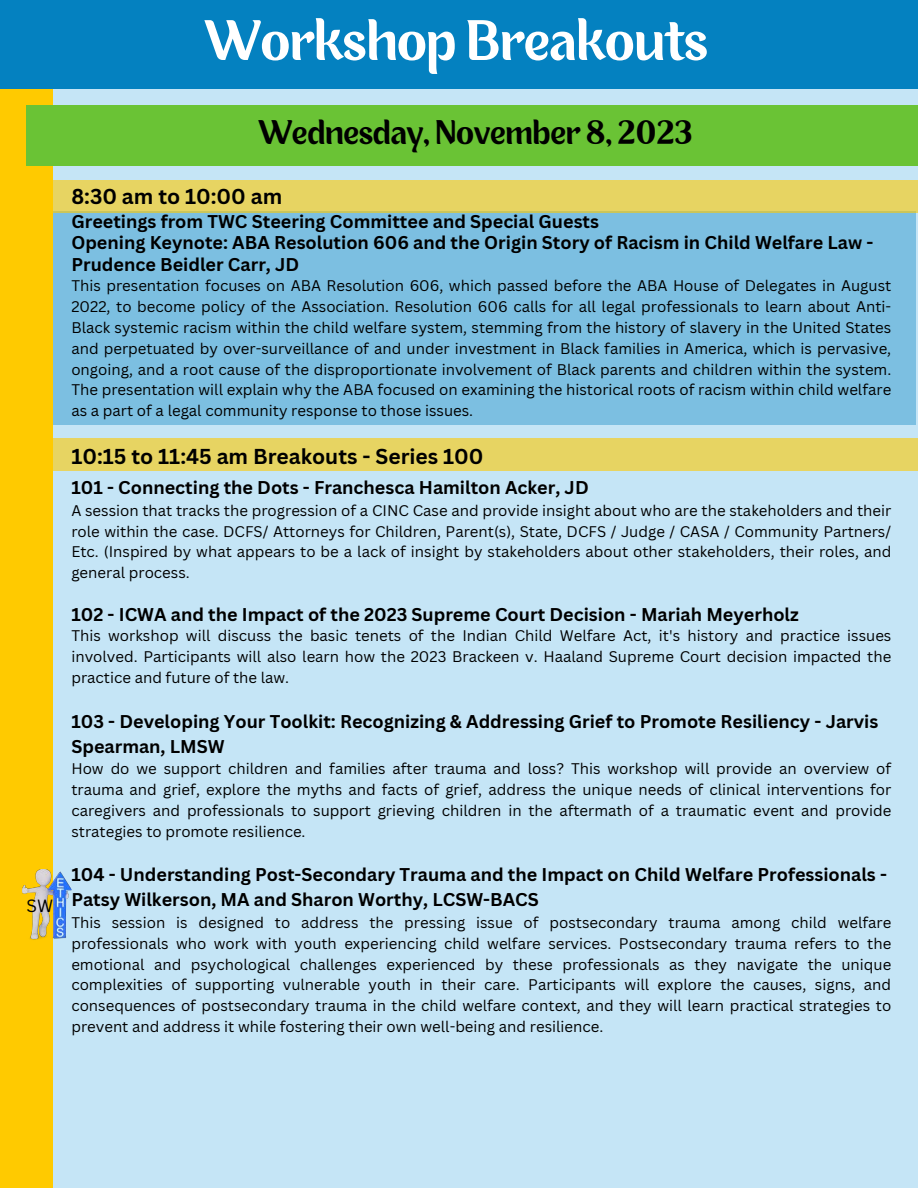
<style>
.page{position:relative;width:918px;height:1188px;background:#fff}
.page>*{position:absolute;margin:0;border:0;box-sizing:border-box;transform-origin:0 0}
.t1{font:52.5px "Para";color:#fff}
.t2{font:31.5px "Para";color:#000}
.t3{font:700 21px "Canva Sans";color:#000}
.t4{font:700 18px/25px "Canva Sans";color:#000}
.t5{font:17.25px "Canva Sans";color:#000}
.t6{font:15px/20.7px "Canva Sans";color:#000;text-align:justify}
</style>
<div class="page">
<div style="left:47px;top:89px;width:871px;height:1099px;background:#c5e5f6"></div>
<div style="left:47px;top:212px;width:869px;height:213px;background:#7cbfe1"></div>
<div style="left:47px;top:180px;width:871px;height:32px;background:#e7d462"></div>
<div style="left:47px;top:438px;width:871px;height:33px;background:#e7d462"></div>
<div style="left:0;top:78px;width:53px;height:1110px;background:#ffca00"></div>
<div style="left:26px;top:105px;width:892px;height:61px;background:#6ac335"></div>
<div style="left:0;top:0;width:918px;height:89px;background:#0481c0"></div>
<img style="left:22px;top:870px;width:50px;height:70px">
<p class="t5" style="left:27px;top:893px;width:28px">SW</p>
<p class="t1" style="left:205px;top:18px;width:505px">Workshop Breakouts</p>
<p class="t2" style="left:258px;top:118px;width:436px">Wednesday, November 8, 2023</p>
<p class="t3" style="left:71px;top:181px;width:212px">8:30 am to 10:00 am</p>
<p class="t4" style="left:71px;top:208px;width:529px">Greetings from TWC Steering Committee and Special Guests</p>
<p class="t4" style="left:71px;top:232px;width:804px;line-height:21.8px">Opening Keynote: ABA Resolution 606 and the Origin Story of Racism in Child Welfare Law -<br>Prudence Beidler Carr, JD</p>
<p class="t6" style="left:71px;top:275px;width:821px">This presentation focuses on ABA Resolution 606, which passed before the ABA House of Delegates in August 2022, to become policy of the Association. Resolution 606 calls for all legal professionals to learn about Anti-Black systemic racism within the child welfare system, stemming from the history of slavery in the United States and perpetuated by over-surveillance of and under investment in Black families in America, which is pervasive, ongoing, and a root cause of the disproportionate involvement of Black parents and children within the system.<br>The presentation will explain why the ABA focused on examining the historical roots of racism within child welfare as a part of a legal community response to those issues.</p>
<p class="t3" style="left:71px;top:442px;width:414px">10:15 to 11:45 am Breakouts - Series 100</p>
<p class="t4" style="left:71px;top:475px;width:519px">101 - Connecting the Dots - Franchesca Hamilton Acker, JD</p>
<p class="t6" style="left:71px;top:500px;width:822px">A session that tracks the progression of a CINC Case and provide insight about who are the stakeholders and their role within the case. DCFS/ Attorneys for Children, Parent(s), State, DCFS / Judge / CASA / Community Partners/ Etc. (Inspired by what appears to be a lack of insight by stakeholders about other stakeholders, their roles, and general process.</p>
<p class="t4" style="left:71px;top:602px;width:729px">102 - ICWA and the Impact of the 2023 Supreme Court Decision - Mariah Meyerholz</p>
<p class="t6" style="left:71px;top:625px;width:822px">This workshop will discuss the basic tenets of the Indian Child Welfare Act, it's history and practice issues involved. Participants will also learn how the 2023 Brackeen v. Haaland Supreme Court decision impacted the practice and future of the law.</p>
<p class="t4" style="left:71px;top:708px;width:809px">103 - Developing Your Toolkit: Recognizing &amp; Addressing Grief to Promote Resiliency - Jarvis<br>Spearman, LMSW</p>
<p class="t6" style="left:71px;top:758px;width:821px">How do we support children and families after trauma and loss? This workshop will provide an overview of trauma and grief, explore the myths and facts of grief, address the unique needs of clinical interventions for caregivers and professionals to support grieving children in the aftermath of a traumatic event and provide strategies to promote resilience.</p>
<p class="t4" style="left:71px;top:862px;width:817px">104 - Understanding Post-Secondary Trauma and the Impact on Child Welfare Professionals -<br>Patsy Wilkerson, MA and Sharon Worthy, LCSW-BACS</p>
<p class="t6" style="left:71px;top:912px;width:822px">This session is designed to address the pressing issue of postsecondary trauma among child welfare professionals who work with youth experiencing child welfare services. Postsecondary trauma refers to the emotional and psychological challenges experienced by these professionals as they navigate the unique complexities of supporting vulnerable youth in their care. Participants will explore the causes, signs, and consequences of postsecondary trauma in the child welfare context, and they will learn practical strategies to prevent and address it while fostering their own well-being and resilience.</p>
</div>
